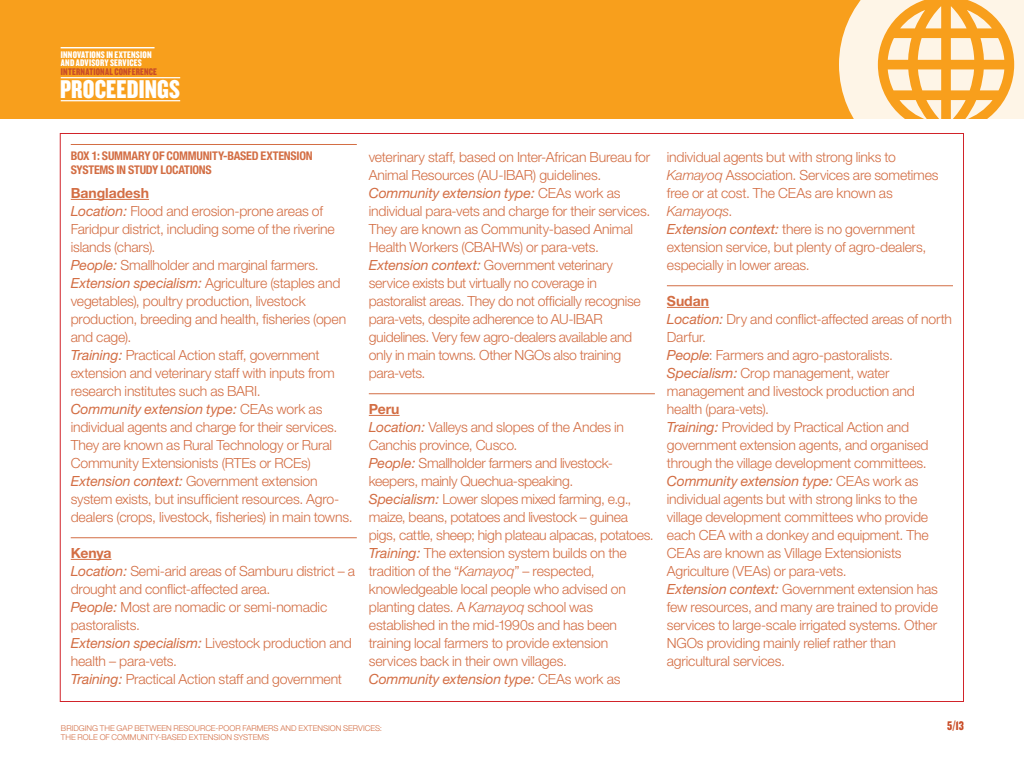
<style>
.page{position:relative;width:1024px;height:768px;background:#fff}
.page>*{position:absolute;margin:0;border:0;box-sizing:border-box;transform-origin:0 0}
.t1{font:26.7px "Knockout HTF69 Full Liteweight";letter-spacing:.005em;color:#fff}
.t2{font:300 14px/18px "Helvetica Neue";letter-spacing:-.015em;color:#d36e44}
.t3{font:13px "Knockout HTF69 Full Liteweight";color:#c94d28}
.t4{font:700 condensed 12px/14.4px "Helvetica Neue";letter-spacing:-.02em;color:#d36e44}
.t5{font:10px/8.5px "Knockout HTF69 Full Liteweight";letter-spacing:.015em;color:#fff}
.t6{font:10px "Knockout HTF69 Full Liteweight";letter-spacing:.015em;color:#c94d28}
.t7{font:300 8px/9px "Helvetica Neue";color:#d36e44}
.s1{font-weight:700}
.s2{font-weight:400;font-style:italic}
.s3{font-style:italic}
</style>
<div class="page">
<div style="left:0;top:0;width:1024px;height:119px;background:#f89f1c"></div>
<hr style="left:61px;top:77px;width:119px;height:1px;background:#fff">
<hr style="left:61px;top:100px;width:119px;height:1px;background:#fff">
<hr style="left:61px;top:47px;width:94px;height:1px;background:#fff">
<svg style="left:839px;top:0;width:185px;height:119px;fill:#fef5e7"></svg>
<svg style="left:951px;top:38px;width:23px;height:22px"></svg>
<svg style="left:951px;top:6px;width:41px;height:22px"></svg>
<svg style="left:951px;top:69px;width:23px;height:21px"></svg>
<svg style="left:951px;top:100px;width:42px;height:19px"></svg>
<hr style="left:71px;top:144px;width:286px;height:1px;background:#d36e44">
<hr style="left:71px;top:199px;width:78px;height:1px;background:#d36e44">
<hr style="left:71px;top:538px;width:286px;height:1px;background:#d36e44">
<hr style="left:71px;top:559px;width:41px;height:1px;background:#d36e44">
<hr style="left:369px;top:394px;width:286px;height:1px;background:#d36e44">
<hr style="left:369px;top:415px;width:31px;height:1px;background:#d36e44">
<hr style="left:667px;top:286px;width:286px;height:1px;background:#d36e44">
<hr style="left:667px;top:307px;width:42px;height:1px;background:#d36e44">
<p class="t5" style="left:61px;top:50px;width:92px">INNOVATIONS IN EXTENSION<br>AND ADVISORY SERVICES</p>
<p class="t6" style="left:61px;top:66px;width:97px">INTERNATIONAL CONFERENCE</p>
<h1 class="t1" style="left:60px;top:75px;width:122px">PROCEEDINGS</h1>
<p class="t4" style="left:71px;top:148px;width:243px">BOX 1: SUMMARY OF COMMUNITY-BASED EXTENSION<br>SYSTEMS IN STUDY LOCATIONS</p>
<p class="t2" style="left:71px;top:184px;width:283px"><span class="s1">Bangladesh<br></span><span class="s2">Location:</span> Flood and erosion-prone areas of Faridpur district, including some of the riverine islands (chars).<br><span class="s2">People:</span> Smallholder and marginal farmers.<br><span class="s2">Extension specialism:</span> Agriculture (staples and vegetables), poultry production, livestock production, breeding and health, fisheries (open and cage).<br><span class="s2">Training:</span> Practical Action staff, government extension and veterinary staff with inputs from research institutes such as BARI.<br><span class="s2">Community extension type:</span> CEAs work as individual agents and charge for their services.<br>They are known as Rural Technology or Rural Community Extensionists (RTEs or RCEs)<br><span class="s2">Extension context:</span> Government extension system exists, but insufficient resources. Agro&shy;dealers (crops, livestock, fisheries) in main towns.</p>
<p class="t2" style="left:71px;top:544px;width:286px"><span class="s1">Kenya<br></span><span class="s2">Location:</span> Semi-arid areas of Samburu district – a drought and conflict-affected area.<br><span class="s2">People:</span> Most are nomadic or semi-nomadic pastoralists.<br><span class="s2">Extension specialism:</span> Livestock production and health – para-vets.<br><span class="s2">Training:</span> Practical Action staff and government</p>
<p class="t2" style="left:369px;top:148px;width:283px">veterinary staff, based on Inter-African Bureau for Animal Resources (AU-IBAR) guidelines.<br><span class="s2">Community extension type:</span> CEAs work as individual para-vets and charge for their services.<br>They are known as Community-based Animal Health Workers (CBAHWs) or para-vets.<br><span class="s2">Extension context:</span> Government veterinary service exists but virtually no coverage in pastoralist areas. They do not officially recognise para-vets, despite adherence to AU-IBAR guidelines. Very few agro-dealers available and only in main towns. Other NGOs also training para-vets.</p>
<p class="t2" style="left:369px;top:400px;width:287px"><span class="s1">Peru<br></span><span class="s2">Location:</span> Valleys and slopes of the Andes in Canchis province, Cusco.<br><span class="s2">People:</span> Smallholder farmers and livestock&shy;keepers, mainly Quechua-speaking.<br><span class="s2">Specialism:</span> Lower slopes mixed farming, e.g., maize, beans, potatoes and livestock – guinea pigs, cattle, sheep; high plateau alpacas, potatoes.<br><span class="s2">Training:</span> The extension system builds on the tradition of the “<span class="s3">Kamayoq</span>” – respected, knowledgeable local people who advised on planting dates. A <span class="s3">Kamayoq</span> school was established in the mid-1990s and has been training local farmers to provide extension services back in their own villages.<br><span class="s2">Community extension type:</span> CEAs work as</p>
<p class="t2" style="left:667px;top:148px;width:273px">individual agents but with strong links to <span class="s3">Kamayoq</span> Association. Services are sometimes free or at cost. The CEAs are known as <span class="s3">Kamayoqs</span>.<br><span class="s2">Extension context:</span> there is no government extension service, but plenty of agro-dealers, especially in lower areas.</p>
<p class="t2" style="left:667px;top:292px;width:287px"><span class="s1">Sudan<br></span><span class="s2">Location:</span> Dry and conflict-affected areas of north Darfur.<br><span class="s2">People</span>: Farmers and agro-pastoralists.<br><span class="s2">Specialism:</span> Crop management, water management and livestock production and health (para-vets).<br><span class="s2">Training:</span> Provided by Practical Action and government extension agents, and organised through the village development committees.<br><span class="s2">Community extension type:</span> CEAs work as individual agents but with strong links to the village development committees who provide each CEA with a donkey and equipment. The CEAs are known as Village Extensionists Agriculture (VEAs) or para-vets.<br><span class="s2">Extension context:</span> Government extension has few resources, and many are trained to provide services to large-scale irrigated systems. Other NGOs providing mainly relief rather than agricultural services.</p>
<p class="t7" style="left:61px;top:723px;width:323px">BRIDGING THE GAP BETWEEN RESOURCE-POOR FARMERS AND EXTENSION SERVICES:<br>THE ROLE OF COMMUNITY-BASED EXTENSION SYSTEMS</p>
<p class="t3" style="left:947px;top:719px;width:18px">5/13</p>
</div>
